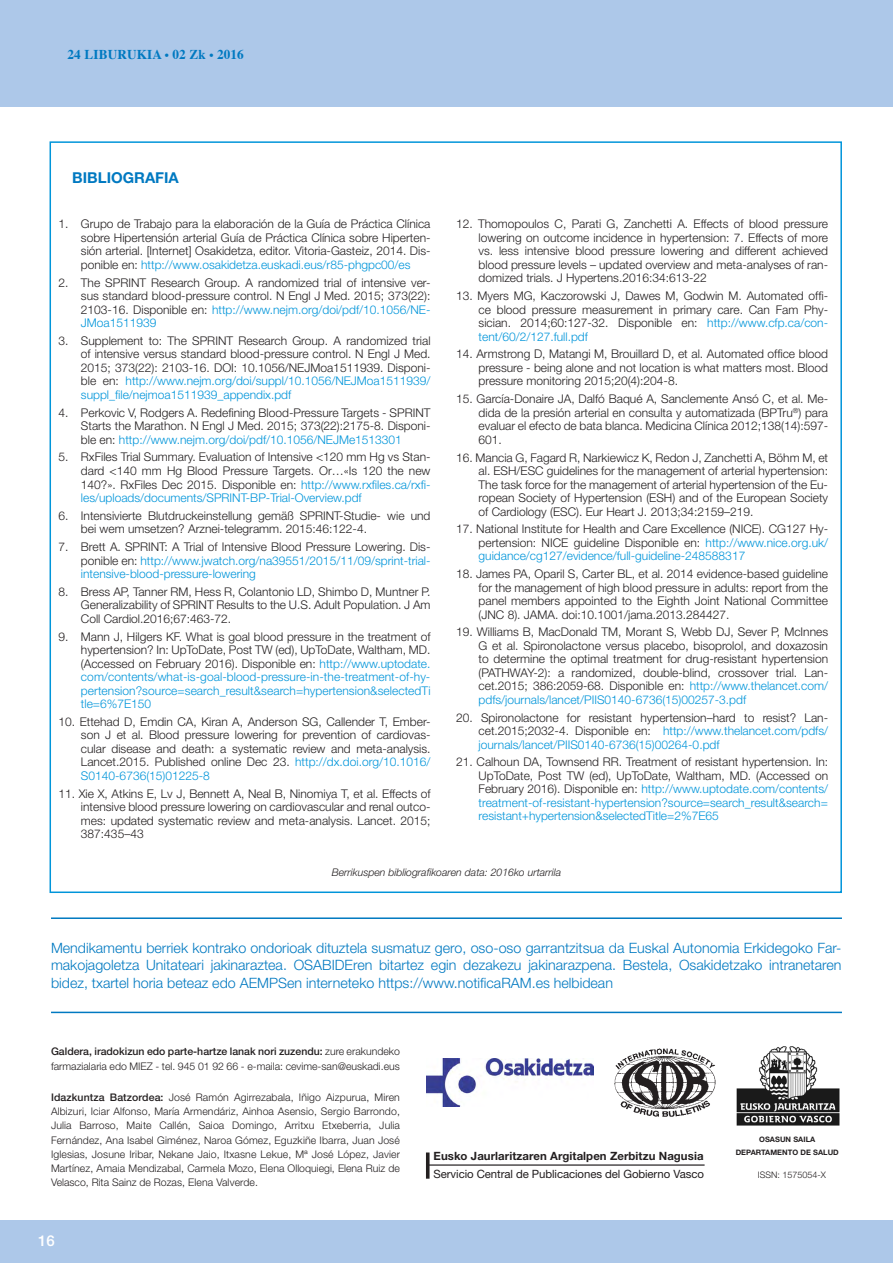
<style>
.page{position:relative;width:893px;height:1263px;background:#fff}
.page>*{position:absolute;margin:0;border:0;box-sizing:border-box;transform-origin:0 0}
.t1{font:700 15px "Helvetica Neue";color:#0079c1}
.t2{font:500 15px "Helvetica Neue";color:#fff}
.t3{font:300 14.25px/17.2px "Helvetica Neue";color:#0079c1;text-align:justify}
.t4{font:700 13.5px "Times";letter-spacing:.01em;color:#0079c1}
.t5{font:300 12px/13.5px "Helvetica Neue";color:#231f20;text-align:justify}
.t6{font:300 12px/13.5px "Helvetica Neue";color:#0095da;text-align:justify}
.t7{font:11.4px "Helvetica Neue";letter-spacing:-.005em;color:#231f20}
.t8{font:700 11.4px "Helvetica Neue";letter-spacing:.005em;color:#231f20}
.t9{font:300 10.5px/14.2px "Helvetica Neue LT Std";color:#231f20;text-align:justify}
.t10{font:500 10.5px "Helvetica Neue";color:#231f20}
.t11{font:italic 300 10.5px "Helvetica Neue";color:#231f20}
.t12{font:300 9px "Helvetica Neue LT Std";color:#231f20}
.t13{font:700 7.5px/13.2px "Helvetica Neue";letter-spacing:.005em;color:#231f20;text-align:center}
.s1{font-size:12px}
.s2{color:#0095da}
.s3{color:#231f20}
.s4{font-family:"Helvetica Neue LT Std";font-weight:300}
.s5{font-family:"Helvetica Neue";font-weight:500}
</style>
<div class="page">
<div style="left:0;top:0;width:893px;height:106px;background:#adc8e9"></div>
<div style="left:0;top:1220px;width:893px;height:43px;background:#adc8e9"></div>
<img style="left:426px;top:1059px;width:168px;height:47px">
<img style="left:614px;top:1048px;width:102px;height:69px">
<hr style="left:428px;top:1164px;width:277px;height:2px;background:#231f20">
<svg style="left:426px;top:1152px;width:4px;height:27px"></svg>
<img style="left:736px;top:1046px;width:104px;height:80px">
<hr style="left:51px;top:1012px;width:791px;height:1px;background:#0079c1">
<hr style="left:51px;top:917px;width:791px;height:2px;background:#0079c1">
<p class="t4" style="left:68px;top:42px;width:178px">24 LIBURUKIA <span class="s1">•</span> 02 Zk <span class="s1">•</span> 2016</p>
<p class="t1" style="left:72px;top:169px;width:108px">BIBLIOGRAFIA</p>
<p class="t5" style="left:81px;top:217px;width:351px;text-indent:-22px">1. Grupo de Trabajo para la elaboración de la Guía de Práctica Clínica sobre Hipertensión arterial Guía de Práctica Clínica sobre Hiperten&shy;sión arterial. [Internet] Osakidetza, editor. Vitoria-Gasteiz, 2014. Dis&shy;ponible en: <span class="s2">http://www.osakidetza.euskadi.eus/r85-phgpc00/es</span></p>
<p class="t5" style="left:81px;top:275px;width:351px;text-indent:-22px">2. The SPRINT Research Group. A randomized trial of intensive ver&shy;sus standard blood-pressure control. N Engl J Med. 2015; 373(22):<br>2103-16. Disponible en: <span class="s2">http://www.nejm.org/doi/pdf/10.1056/NE-JMoa1511939</span></p>
<p class="t5" style="left:81px;top:334px;width:351px;text-indent:-22px">3. Supplement to: The SPRINT Research Group. A randomized trial of intensive versus standard blood-pressure control. N Engl J Med.<br>2015; 373(22): 2103-16. DOI: 10.1056/NEJMoa1511939. Disponi&shy;ble en: <span class="s2">http://www.nejm.org/doi/suppl/10.1056/NEJMoa1511939/ suppl_file/nejmoa1511939_appendix.pdf</span></p>
<p class="t5" style="left:81px;top:405px;width:351px;text-indent:-22px">4. Perkovic V, Rodgers A. Redefining Blood-Pressure Targets - SPRINT Starts the Marathon. N Engl J Med. 2015; 373(22):2175-8. Disponi&shy;ble en: <span class="s2">http://www.nejm.org/doi/pdf/10.1056/NEJMe1513301</span></p>
<p class="t5" style="left:81px;top:450px;width:351px;text-indent:-22px">5. RxFiles Trial Summary. Evaluation of Intensive &lt;120 mm Hg vs Stan&shy;dard &lt;140 mm Hg Blood Pressure Targets. Or…«Is 120 the new 140?». RxFiles Dec 2015. Disponible en: <span class="s2">http://www.rxfiles.ca/rxfi&shy;les/uploads/documents/SPRINT-BP-Trial-Overview.pdf</span></p>
<p class="t5" style="left:81px;top:508px;width:351px;text-indent:-22px">6. Intensivierte Blutdruckeinstellung gemäß SPRINT-Studie- wie und bei wem umsetzen? Arznei-telegramm. 2015:46:122-4.</p>
<p class="t6" style="left:81px;top:540px;width:351px;text-indent:-22px"><span class="s3">7. Brett A. SPRINT: A Trial of Intensive Blood Pressure Lowering. Dis&shy;ponible en:</span> http://www.jwatch.org/na39551/2015/11/09/sprint-trial&shy;intensive-blood-pressure-lowering</p>
<p class="t5" style="left:81px;top:584px;width:351px;text-indent:-22px">8. Bress AP, Tanner RM, Hess R, Colantonio LD, Shimbo D, Muntner P.<br>Generalizability of SPRINT Results to the U.S. Adult Population. J Am Coll Cardiol.2016;67:463-72.</p>
<p class="t6" style="left:81px;top:629px;width:351px;text-indent:-22px"><span class="s3">9. Mann J, Hilgers KF. What is goal blood pressure in the treatment of hypertension? In: UpToDate, Post TW (ed), UpToDate, Waltham, MD. (Accessed on February 2016). Disponible en:</span> http://www.uptodate. com/contents/what-is-goal-blood-pressure-in-the-treatment-of-hy&shy;pertension?source=search_result&amp;search=hypertension&amp;selectedTi tle=6%7E150</p>
<p class="t5" style="left:81px;top:714px;width:351px;text-indent:-22px">10. Ettehad D, Emdin CA, Kiran A, Anderson SG, Callender T, Ember&shy;son J et al. Blood pressure lowering for prevention of cardiovas&shy;cular disease and death: a systematic review and meta-analysis.<br>Lancet.2015. Published online Dec 23. <span class="s2">http://dx.doi.org/10.1016/ S0140-6736(15)01225-8</span></p>
<p class="t5" style="left:81px;top:786px;width:351px;text-indent:-22px">11. Xie X, Atkins E, Lv J, Bennett A, Neal B, Ninomiya T, et al. Effects of intensive blood pressure lowering on cardiovascular and renal outco&shy;mes: updated systematic review and meta-analysis. Lancet. 2015; 387:435–43</p>
<p class="t5" style="left:479px;top:217px;width:351px;text-indent:-22px">12. Thomopoulos C, Parati G, Zanchetti A. Effects of blood pressure lowering on outcome incidence in hypertension: 7. Effects of more vs. less intensive blood pressure lowering and different achieved blood pressure levels – updated overview and meta-analyses of ran&shy;domized trials. J Hypertens.2016:34:613-22</p>
<p class="t5" style="left:479px;top:289px;width:351px;text-indent:-22px">13. Myers MG, Kaczorowski J, Dawes M, Godwin M. Automated offi&shy;ce blood pressure measurement in primary care. Can Fam Phy&shy;sician. 2014;60:127-32. Disponible en: <span class="s2">http://www.cfp.ca/con&shy;tent/60/2/127.full.pdf</span></p>
<p class="t5" style="left:479px;top:347px;width:351px;text-indent:-22px">14. Armstrong D, Matangi M, Brouillard D, et al. Automated office blood pressure - being alone and not location is what matters most. Blood pressure monitoring 2015;20(4):204-8.</p>
<p class="t5" style="left:479px;top:392px;width:351px;text-indent:-22px">15. García-Donaire JA, Dalfó Baqué A, Sanclemente Ansó C, et al. Me&shy;dida de la presión arterial en consulta y automatizada (BPTru<sup>®</sup>) para evaluar el efecto de bata blanca. Medicina Clínica 2012;138(14):597- 601.</p>
<p class="t5" style="left:479px;top:450px;width:351px;text-indent:-22px">16. Mancia G, Fagard R, Narkiewicz K, Redon J, Zanchetti A, Böhm M, et al. ESH/ESC guidelines for the management of arterial hypertension:<br>The task force for the management of arterial hypertension of the Eu&shy;ropean Society of Hypertension (ESH) and of the European Society of Cardiology (ESC). Eur Heart J. 2013;34:2159–219.</p>
<p class="t5" style="left:479px;top:522px;width:351px;text-indent:-22px">17. National Institute for Health and Care Excellence (NICE). CG127 Hy&shy;pertension: NICE guideline Disponible en: <span class="s2">http://www.nice.org.uk/ guidance/cg127/evidence/full-guideline-248588317</span></p>
<p class="t5" style="left:479px;top:567px;width:351px;text-indent:-22px">18. James PA, Oparil S, Carter BL, et al. 2014 evidence-based guideline for the management of high blood pressure in adults: report from the panel members appointed to the Eighth Joint National Committee (JNC 8). JAMA. doi:10.1001/jama.2013.284427.</p>
<p class="t5" style="left:479px;top:625px;width:351px;text-indent:-22px">19. Williams B, MacDonald TM, Morant S, Webb DJ, Sever P, McInnes G et al. Spironolactone versus placebo, bisoprolol, and doxazosin to determine the optimal treatment for drug-resistant hypertension (PATHWAY-2): a randomized, double-blind, crossover trial. Lan&shy;cet.2015; 386:2059-68. Disponible en: <span class="s2">http://www.thelancet.com/ pdfs/journals/lancet/PIIS0140-6736(15)00257-3.pdf</span></p>
<p class="t5" style="left:479px;top:710px;width:351px;text-indent:-22px">20. Spironolactone for resistant hypertension–hard to resist? Lan&shy;cet.2015;2032-4. Disponible en: <span class="s2">http://www.thelancet.com/pdfs/ journals/lancet/PIIS0140-6736(15)00264-0.pdf</span></p>
<p class="t6" style="left:479px;top:755px;width:351px;text-indent:-22px"><span class="s3">21. Calhoun DA, Townsend RR. Treatment of resistant hypertension. In:<br>UpToDate, Post TW (ed), UpToDate, Waltham, MD. (Accessed on February 2016). Disponible en:</span> http://www.uptodate.com/contents/ treatment-of-resistant-hypertension?source=search_result&amp;search= resistant+hypertension&amp;selectedTitle=2%7E65</p>
<p class="t11" style="left:332px;top:866px;width:231px">Berrikuspen bibliografikoaren data: 2016ko urtarrila</p>
<p class="t3" style="left:51px;top:939px;width:792px">Mendikamentu berriek kontrako ondorioak dituztela susmatuz gero, oso-oso garrantzitsua da Euskal Autonomia Erkidegoko Far&shy;makojagoletza Unitateari jakinaraztea. OSABIDEren bitartez egin dezakezu jakinarazpena. Bestela, Osakidetzako intranetaren bidez, txartel horia beteaz edo AEMPSen interneteko https://www.notificaRAM.es helbidean</p>
<p class="t10" style="left:51px;top:1045px;width:350px">Galdera, iradokizun edo parte-hartze lanak nori zuzendu: <span class="s4">zure erakundeko</span></p>
<p class="t9" style="left:51px;top:1058px;width:350px">farmazialaria edo MIEZ - tel. 945 01 92 66 - e-maila: cevime-san@euskadi.eus</p>
<p class="t9" style="left:51px;top:1090px;width:350px"><span class="s5">Idazkuntza Batzordea:</span> José Ramón Agirrezabala, Iñigo Aizpurua, Miren Albizuri, Iciar Alfonso, María Armendáriz, Ainhoa Asensio, Sergio Barrondo, Julia Barroso, Maite Callén, Saioa Domingo, Arritxu Etxeberria, Julia Fernández, Ana Isabel Giménez, Naroa Gómez, Eguzkiñe Ibarra, Juan José Iglesias, Josune Iribar, Nekane Jaio, Itxasne Lekue, Mª José López, Javier Martínez, Amaia Mendizabal, Carmela Mozo, Elena Olloquiegi, Elena Ruiz de Velasco, Rita Sainz de Rozas, Elena Valverde.</p>
<p class="t2" style="left:38px;top:1231px;width:18px">16</p>
<p class="t13" style="left:736px;top:1133px;width:105px">OSASUN SAILA<br>DEPARTAMENTO DE SALUD</p>
<p class="t8" style="left:434px;top:1148px;width:272px">Eusko Jaurlaritzaren Argitalpen Zerbitzu Nagusia</p>
<p class="t7" style="left:434px;top:1167px;width:272px">Servicio Central de Publicaciones del Gobierno Vasco</p>
<p class="t12" style="left:758px;top:1169px;width:70px">ISSN: 1575054-X</p>
</div>
